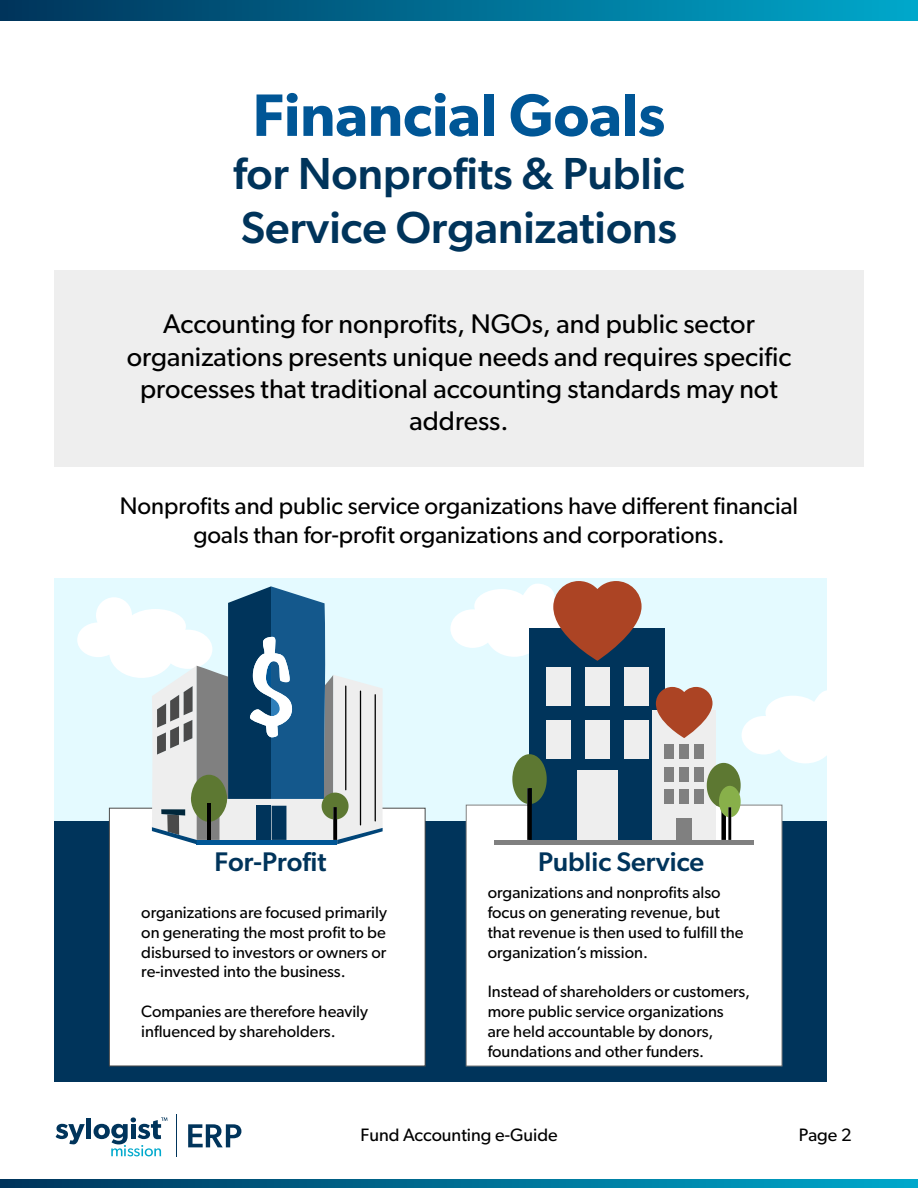
<style>
.page{position:relative;width:918px;height:1188px;background:#fff}
.page>*{position:absolute;margin:0;border:0;box-sizing:border-box;transform-origin:0 0}
.t1{font:600 60px "Gibson";color:#005696}
.t2{font:500 45px/54px "Gibson";color:#00345b}
.t3{font:27px/32.4px "Gibson";color:#000;text-align:center}
.t4{font:500 27px "Gibson";color:#00345b}
.t5{font:24px/28.8px "Gibson";color:#000;text-align:center}
.t6{font:18px "Gibson";color:#000}
.t7{font:16.5px/19.8px "Gibson";color:#000}
</style>
<div class="page">
<div style="left:0;top:0;width:918px;height:21px;background:linear-gradient(to right,#00345b,#00a8cb)"></div>
<svg style="left:0;top:1179px;width:918px;height:9px;background:#006d92"></svg>
<svg style="left:188px;top:1124px;width:53px;height:23px"></svg>
<svg style="left:56px;top:1124px;width:29px;height:20px"></svg>
<div style="left:86px;top:1118px;width:5px;height:21px;background:#00345b"></div>
<svg style="left:94px;top:1117px;width:73px;height:39px"></svg>
<hr style="left:176px;top:1114px;width:1px;height:43px;background:#00345b">
<div style="left:54px;top:271px;width:810px;height:196px;background:#eee"></div>
<div style="left:54px;top:578px;width:773px;height:243px;background:#e4faff"></div>
<div style="left:54px;top:821px;width:773px;height:261px;background:#00345b"></div>
<div style="left:109px;top:808px;width:316px;height:258px;background:#fff"></div>
<div style="left:109px;top:808px;width:316px;height:258px;border:1px solid #4a4a4a"></div>
<svg style="left:77px;top:586px;width:306px;height:258px"></svg>
<div style="left:466px;top:805px;width:316px;height:261px;background:#fff"></div>
<div style="left:466px;top:805px;width:316px;height:261px;border:1px solid #808080"></div>
<div style="left:530px;top:628px;width:135px;height:212px;background:#00345b"></div>
<div style="left:577px;top:770px;width:41px;height:70px;background:#eee"></div>
<div style="left:585px;top:667px;width:25px;height:38px;background:#eee"></div>
<div style="left:546px;top:667px;width:25px;height:38px;background:#eee"></div>
<div style="left:624px;top:667px;width:25px;height:38px;background:#eee"></div>
<div style="left:585px;top:720px;width:25px;height:38px;background:#eee"></div>
<div style="left:546px;top:720px;width:25px;height:38px;background:#eee"></div>
<div style="left:624px;top:720px;width:25px;height:38px;background:#eee"></div>
<div style="left:652px;top:711px;width:64px;height:129px;background:#eee"></div>
<hr style="left:495px;top:840px;width:259px;height:4px;background:#808080">
<svg style="left:512px;top:754px;width:35px;height:86px"></svg>
<svg style="left:450px;top:581px;width:192px;height:80px"></svg>
<svg style="left:656px;top:687px;width:171px;height:153px"></svg>
<h1 class="t1" style="left:253px;top:79px;width:414px">Financial Goals</h1>
<h2 class="t2" style="left:233px;top:146px;width:453px">for Nonprofits &amp; Public<br>Service Organizations</h2>
<h3 class="t3" style="left:127px;top:307px;width:666px">Accounting for nonprofits, NGOs, and public sector organizations presents unique needs and requires specific processes that traditional accounting standards may not address.</h3>
<h3 class="t5" style="left:120px;top:491px;width:680px">Nonprofits and public service organizations have different financial goals than for-profit organizations and corporations.</h3>
<h3 class="t4" style="left:214px;top:845px;width:114px">For-Profit</h3>
<h3 class="t4" style="left:538px;top:845px;width:168px">Public Service</h3>
<p class="t7" style="left:488px;top:882px;width:257px">organizations and nonprofits also focus on generating revenue, but that revenue is then used to fulfill the organization’s mission.</p>
<p class="t7" style="left:488px;top:981px;width:264px">Instead of shareholders or customers, more public service organizations<br>are held accountable by donors, foundations and other funders.</p>
<p class="t7" style="left:141px;top:902px;width:247px;text-align:justify">organizations are focused primarily on generating the most profit to be disbursed to investors or owners or re-invested into the business.</p>
<p class="t7" style="left:141px;top:1001px;width:228px">Companies are therefore heavily influenced by shareholders.</p>
<p class="t6" style="left:360px;top:1124px;width:199px">Fund Accounting e-Guide</p>
<p class="t6" style="left:799px;top:1124px;width:54px">Page 2</p>
</div>
